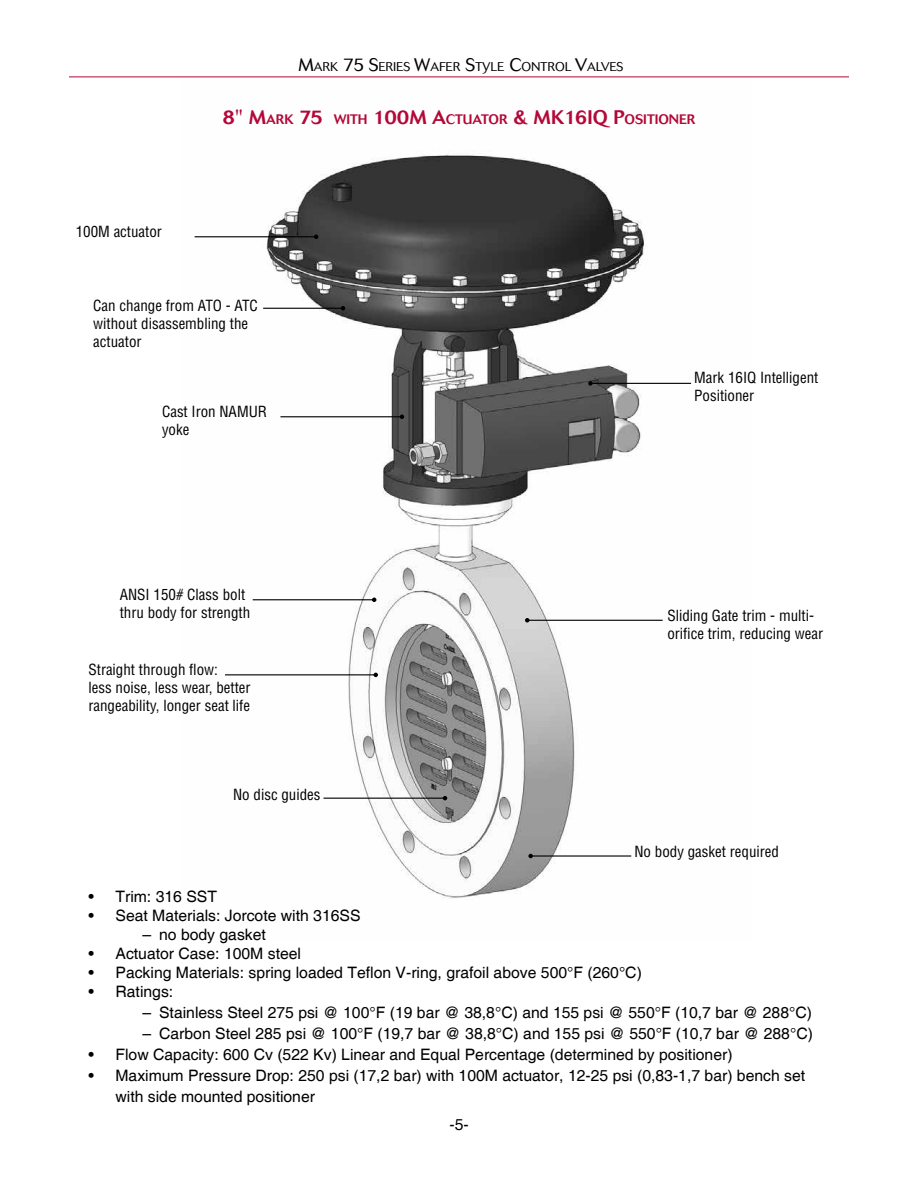
<style>
.page{position:relative;width:918px;height:1188px;background:#fff}
.page>*{position:absolute;margin:0;border:0;box-sizing:border-box;transform-origin:0 0}
.t1{font:15.75px/21px "Helvetica";color:#000}
.t2{font:condensed 15px/18px "Helvetica LT Std";color:#000}
.t3{font:500 13.65px "Cosmos BQ";color:#b30838}
.t4{font:300 12.6px "Cosmos BQ";color:#000}
.s1{font-size:18px}
.s2{font-size:19.5px}
</style>
<div class="page">
<img style="left:181px;top:77px;width:571px;height:823px">
<hr style="left:69px;top:76px;width:780px;height:1px;background:#b30838">
<hr style="left:195px;top:236px;width:121px;height:1px;background:#000">
<svg style="left:314px;top:235px;width:4px;height:4px"></svg>
<hr style="left:590px;top:383px;width:101px;height:1px;background:#000">
<svg style="left:588px;top:381px;width:5px;height:5px"></svg>
<hr style="left:531px;top:855px;width:100px;height:2px;background:#000">
<svg style="left:528px;top:854px;width:5px;height:4px"></svg>
<hr style="left:324px;top:798px;width:121px;height:1px;background:#000">
<svg style="left:443px;top:796px;width:4px;height:4px"></svg>
<hr style="left:280px;top:416px;width:122px;height:1px;background:#000">
<svg style="left:400px;top:415px;width:4px;height:4px"></svg>
<hr style="left:253px;top:599px;width:121px;height:1px;background:#000">
<svg style="left:372px;top:598px;width:4px;height:4px"></svg>
<hr style="left:263px;top:308px;width:80px;height:1px;background:#000">
<svg style="left:341px;top:306px;width:4px;height:4px"></svg>
<hr style="left:527px;top:620px;width:136px;height:1px;background:#000">
<svg style="left:525px;top:618px;width:5px;height:5px"></svg>
<hr style="left:225px;top:674px;width:151px;height:1px;background:#000">
<svg style="left:374px;top:673px;width:4px;height:4px"></svg>
<p class="t4" style="left:298px;top:59px;width:326px"><span class="s1">M</span>ARK <span class="s1">75 S</span>ERIES <span class="s1">W</span>AFER <span class="s1">S</span>TYLE <span class="s1">C</span>ONTROL <span class="s1">V</span>ALVES</p>
<p class="t2" style="left:76px;top:223px;width:88px">100M actuator</p>
<p class="t3" style="left:223px;top:111px;width:474px"><span class="s2">8" M</span>ARK <span class="s2">75</span> WITH <span class="s2">100M A</span>CTUATOR <span class="s2">&amp; MK16IQ P</span>OSITIONER</p>
<p class="t2" style="left:93px;top:296px;width:166px">Can change from ATO - ATC without disassembling the actuator</p>
<p class="t2" style="left:162px;top:403px;width:106px">Cast Iron NAMUR yoke</p>
<p class="t2" style="left:120px;top:586px;width:132px">ANSI 150# Class bolt thru body for strength</p>
<p class="t2" style="left:88px;top:661px;width:164px">Straight through flow:<br>less noise, less wear, better rangeability, longer seat life</p>
<p class="t2" style="left:233px;top:785px;width:89px">No disc guides</p>
<p class="t2" style="left:694px;top:368px;width:126px">Mark 16IQ Intelligent<br>Positioner</p>
<p class="t2" style="left:667px;top:607px;width:157px">Sliding Gate trim - multi&shy;orifice trim, reducing wear</p>
<p class="t2" style="left:634px;top:842px;width:146px">No body gasket required</p>
<p class="t1" style="left:88px;top:887px;width:130px">• Trim: 316 SST</p>
<p class="t1" style="left:88px;top:906px;width:274px">• Seat Materials: Jorcote with 316SS</p>
<p class="t1" style="left:143px;top:925px;width:125px">– no body gasket</p>
<p class="t1" style="left:88px;top:944px;width:214px">• Actuator Case: 100M steel</p>
<p class="t1" style="left:88px;top:963px;width:555px">• Packing Materials: spring loaded Teflon V-ring, grafoil above 500°F (260°C)</p>
<p class="t1" style="left:88px;top:982px;width:86px">• Ratings:</p>
<p class="t1" style="left:143px;top:1003px;width:671px">– Stainless Steel 275 psi @ 100°F (19 bar @ 38,8°C) and 155 psi @ 550°F (10,7 bar @ 288°C)</p>
<p class="t1" style="left:143px;top:1024px;width:672px">– Carbon Steel 285 psi @ 100°F (19,7 bar @ 38,8°C) and 155 psi @ 550°F (10,7 bar @ 288°C)</p>
<p class="t1" style="left:88px;top:1044px;width:646px">• Flow Capacity: 600 Cv (522 Kv) Linear and Equal Percentage (determined by positioner)</p>
<p class="t1" style="left:115px;top:1065px;width:691px;text-indent:-27px">• Maximum Pressure Drop: 250 psi (17,2 bar) with 100M actuator, 12-25 psi (0,83-1,7 bar) bench set with side mounted positioner</p>
<p class="t1" style="left:450px;top:1115px;width:21px">-5-</p>
</div>
